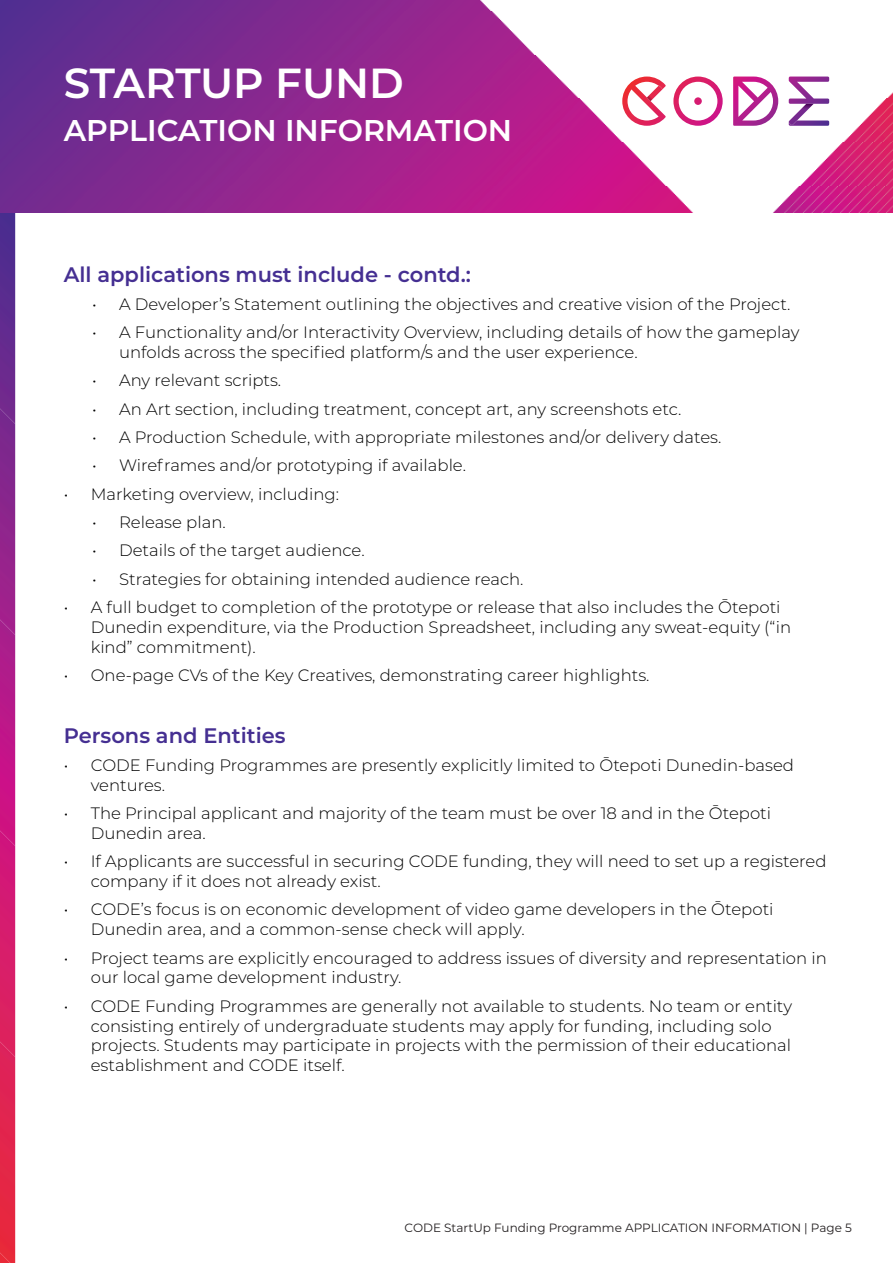
<style>
.page{position:relative;width:893px;height:1263px;background:#fff}
.page>*{position:absolute;margin:0;border:0;box-sizing:border-box;transform-origin:0 0}
.t1{font:600 42px "Montserrat";color:#fff}
.t2{font:600 30px "Montserrat";color:#fff}
.t3{font:600 21px "Montserrat";color:#452f92}
.t4{font:300 16.5px/19.8px "Montserrat";color:#000}
.t5{font:12px "Montserrat";color:#231f20}
</style>
<div class="page">
<img style="left:0;top:213px;width:15px;height:196px">
<img style="left:0;top:409px;width:15px;height:211px">
<img style="left:0;top:620px;width:15px;height:211px">
<img style="left:0;top:831px;width:15px;height:211px">
<img style="left:0;top:1042px;width:15px;height:221px">
<svg style="left:0;top:1253px;width:10px;height:10px"></svg>
<img style="left:0;top:0;width:893px;height:213px">
<svg style="left:622px;top:77px;width:207px;height:49px"></svg>
<img style="left:647px;top:86px;width:15px;height:15px">
<p class="t1" style="left:64px;top:53px;width:342px">STARTUP FUND</p>
<p class="t2" style="left:64px;top:109px;width:450px">APPLICATION INFORMATION</p>
<p class="t3" style="left:64px;top:259px;width:409px">All applications must include - contd.:</p>
<p class="t4" style="left:92px;top:294px;width:700px">• A Developer’s Statement outlining the objectives and creative vision of the Project.</p>
<p class="t4" style="left:119px;top:322px;width:682px;text-indent:-27px">• A Functionality and/or Interactivity Overview, including details of how the gameplay unfolds across the specified platform/s and the user experience.</p>
<p class="t4" style="left:92px;top:370px;width:191px">• Any relevant scripts.</p>
<p class="t4" style="left:92px;top:398px;width:591px">• An Art section, including treatment, concept art, any screenshots etc.</p>
<p class="t4" style="left:92px;top:427px;width:631px">• A Production Schedule, with appropriate milestones and/or delivery dates.</p>
<p class="t4" style="left:92px;top:455px;width:376px">• Wireframes and/or prototyping if available.</p>
<p class="t4" style="left:64px;top:483px;width:277px">• Marketing overview, including:</p>
<p class="t4" style="left:92px;top:512px;width:135px">• Release plan.</p>
<p class="t4" style="left:92px;top:540px;width:274px">• Details of the target audience.</p>
<p class="t4" style="left:92px;top:568px;width:433px">• Strategies for obtaining intended audience reach.</p>
<p class="t4" style="left:91px;top:597px;width:702px;text-indent:-27px">• A full budget to completion of the prototype or release that also includes the Ōtepoti<br>Dunedin expenditure, via the Production Spreadsheet, including any sweat-equity (“in kind” commitment).</p>
<p class="t4" style="left:64px;top:664px;width:587px">• One-page CVs of the Key Creatives, demonstrating career highlights.</p>
<p class="t3" style="left:64px;top:720px;width:223px">Persons and Entities</p>
<p class="t4" style="left:91px;top:755px;width:705px;text-indent:-27px">• CODE Funding Programmes are presently explicitly limited to Ōtepoti Dunedin-based ventures.</p>
<p class="t4" style="left:91px;top:803px;width:682px;text-indent:-27px">• The Principal applicant and majority of the team must be over 18 and in the Ōtepoti<br>Dunedin area.</p>
<p class="t4" style="left:91px;top:851px;width:737px;text-indent:-27px">• If Applicants are successful in securing CODE funding, they will need to set up a registered company if it does not already exist.</p>
<p class="t4" style="left:91px;top:899px;width:684px;text-indent:-27px">• CODE’s focus is on economic development of video game developers in the Ōtepoti<br>Dunedin area, and a common-sense check will apply.</p>
<p class="t4" style="left:91px;top:947px;width:738px;text-indent:-27px">• Project teams are explicitly encouraged to address issues of diversity and representation in our local game development industry.</p>
<p class="t4" style="left:91px;top:995px;width:703px;text-indent:-27px">• CODE Funding Programmes are generally not available to students. No team or entity consisting entirely of undergraduate students may apply for funding, including solo projects. Students may participate in projects with the permission of their educational establishment and CODE itself.</p>
<p class="t5" style="left:405px;top:1219px;width:449px">CODE StartUp Funding Programme APPLICATION INFORMATION | Page 5</p>
</div>
